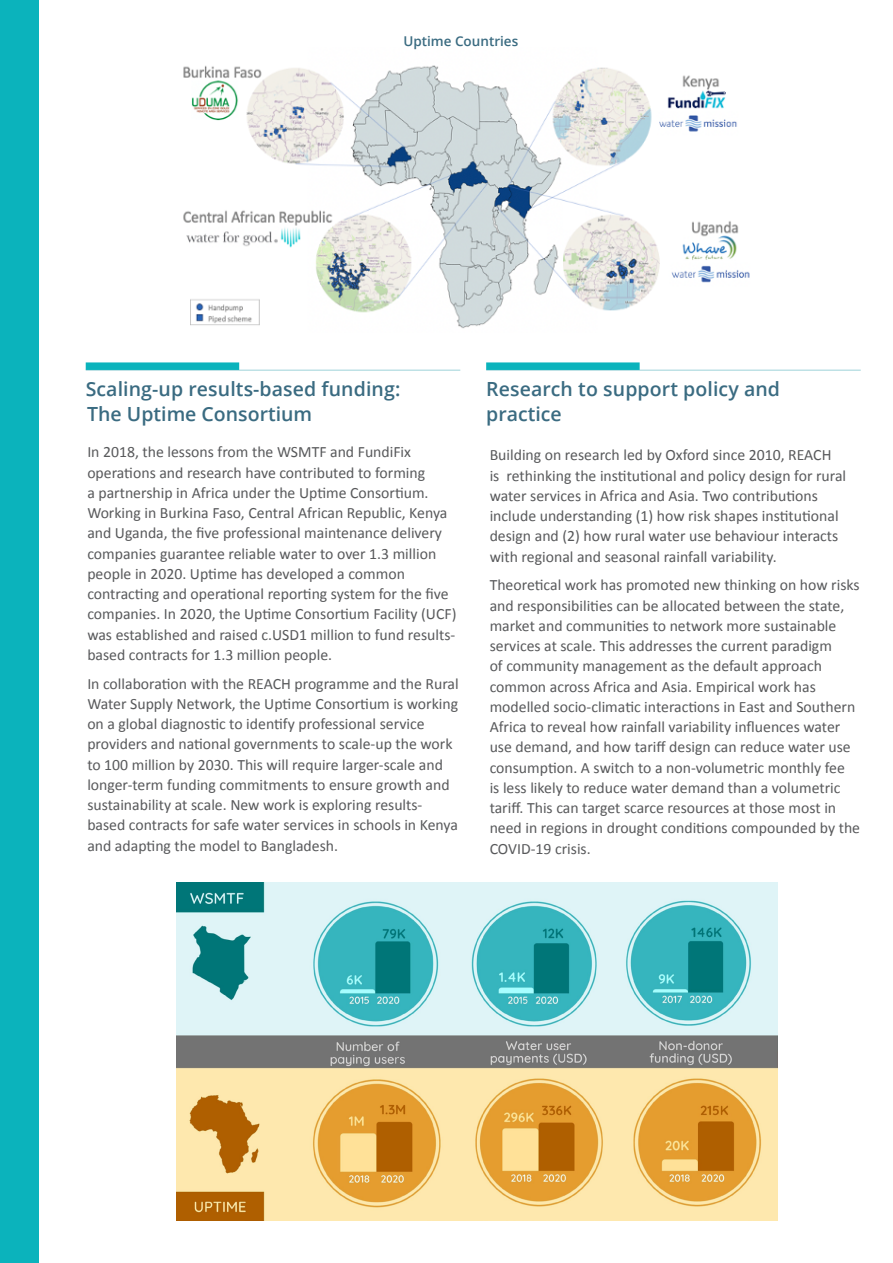
<style>
.page{position:relative;width:893px;height:1263px;background:#fff}
.page>*{position:absolute;margin:0;border:0;box-sizing:border-box;transform-origin:0 0}
.t1{font:600 19.5px/24.9px "Open Sans";letter-spacing:.005em;color:#3a6b81}
.t2{font:15.75px/20.2px "Calibri";color:#58595b}
.t3{font:600 13.5px "Open Sans";color:#3a6b81}
</style>
<div class="page">
<hr style="left:86px;top:370px;width:374px;height:1px;background:#9ed3d9">
<div style="left:86px;top:362px;width:153px;height:8px;background:#0bb3bc"></div>
<div style="left:0;top:0;width:38px;height:1263px;background:#0bb3bc"></div>
<img style="left:183px;top:65px;width:567px;height:264px">
<hr style="left:486px;top:370px;width:375px;height:1px;background:#9ed3d9">
<div style="left:486px;top:362px;width:154px;height:8px;background:#0bb3bc"></div>
<img style="left:176px;top:882px;width:601px;height:338px">
<p class="t3" style="left:403px;top:32px;width:116px">Uptime Countries</p>
<p class="t1" style="left:86px;top:376px;width:316px">Scaling-up results-based funding:<br>The Uptime Consortium</p>
<p class="t2" style="left:87px;top:441px;width:371px">In 2018, the lessons from the WSMTF and FundiFix operations and research have contributed to forming<br>a partnership in Africa under the Uptime Consortium.<br>Working in Burkina Faso, Central African Republic, Kenya and Uganda, the five professional maintenance delivery companies guarantee reliable water to over 1.3 million people in 2020. Uptime has developed a common contracting and operational reporting system for the five companies. In 2020, the Uptime Consortium Facility (UCF) was established and raised c.USD1 million to fund results&shy;based contracts for 1.3 million people.</p>
<p class="t2" style="left:87px;top:672px;width:373px">In collaboration with the REACH programme and the Rural Water Supply Network, the Uptime Consortium is working on a global diagnostic to identify professional service providers and national governments to scale-up the work to 100 million by 2030. This will require larger-scale and longer-term funding commitments to ensure growth and sustainability at scale. New work is exploring results&shy;based contracts for safe water services in schools in Kenya and adapting the model to Bangladesh.</p>
<p class="t1" style="left:486px;top:376px;width:295px">Research to support policy and practice</p>
<p class="t2" style="left:490px;top:444px;width:358px">Building on research led by Oxford since 2010, REACH<br>is rethinking the institutional and policy design for rural water services in Africa and Asia. Two contributions include understanding (1) how risk shapes institutional design and (2) how rural water use behaviour interacts with regional and seasonal rainfall variability.</p>
<p class="t2" style="left:490px;top:574px;width:372px">Theoretical work has promoted new thinking on how risks and responsibilities can be allocated between the state, market and communities to network more sustainable services at scale. This addresses the current paradigm<br>of community management as the default approach common across Africa and Asia. Empirical work has modelled socio-climatic interactions in East and Southern Africa to reveal how rainfall variability influences water use demand, and how tariff design can reduce water use consumption. A switch to a non-volumetric monthly fee<br>is less likely to reduce water demand than a volumetric tariff. This can target scarce resources at those most in need in regions in drought conditions compounded by the COVID-19 crisis.</p>
</div>
